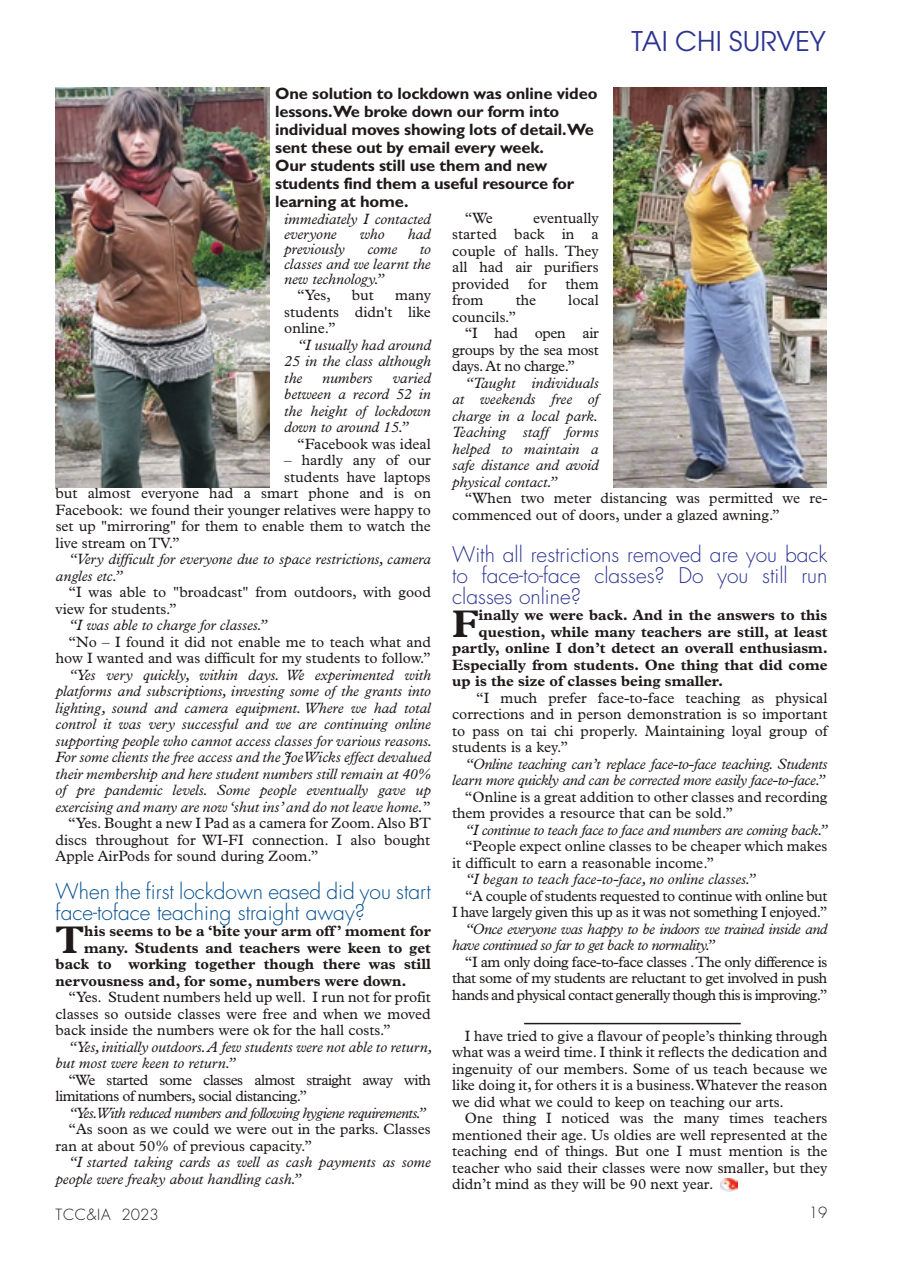
<style>
.page{position:relative;width:898px;height:1268px;background:#fff}
.page>*{position:absolute;margin:0;border:0;box-sizing:border-box;transform-origin:0 0}
.t1{font:700 38.85px "Plantin";color:#201a1a}
.t2{font:27px "Avant Garde";color:#2c3491}
.t3{font:300 21px/21px "Futura";color:#2c3491;text-align:justify}
.t4{font:300 21px/21px "Futura";color:#004d8f}
.t5{font:700 16.5px/18px "Gill Sans";letter-spacing:-.01em;color:#201a1a}
.t6{font:15px/16.5px "Plantin";color:#201a1a;text-align:justify}
.t7{font:italic 15px/16.5px "Plantin";color:#201a1a;text-align:justify}
.t8{font:700 15px "Plantin";color:#201a1a}
.t9{font:italic 15px/16.5px "Plantin";letter-spacing:-.02em;color:#201a1a;text-align:right}
.t10{font:15px/16.5px "Plantin";letter-spacing:-.025em;color:#201a1a;text-align:right}
.t11{font:italic 15px/16.5px "Plantin";letter-spacing:-.03em;color:#201a1a}
.t12{font:15px/16.5px "Plantin";letter-spacing:-.035em;color:#201a1a}
.t13{font:italic 15px "Plantin";letter-spacing:-.035em;color:#201a1a}
.t14{font:300 15px "Futura";letter-spacing:.025em;color:#201a1a}
.t15{font:300 15px "Futura";color:#201a1a}
.s1{font-style:normal}
</style>
<div class="page">
<img style="left:55px;top:87px;width:772px;height:1105px">
<h2 class="t2" style="left:631px;top:31px;width:196px">TAI CHI SURVEY</h2>
<p class="t5" style="left:275px;top:86px;width:324px">One solution to lockdown was online video lessons.We broke down our form into individual moves showing lots of detail.We sent these out by email every week.<br>Our students still use them and new students find them a useful resource for learning at home.</p>
<p class="t6" style="left:452px;top:211px;width:148px;text-indent:81px">eventually started back in a couple of halls. They all had air purifiers provided for them from</p>
<p class="t6" style="left:465px;top:211px;width:30px">“We</p>
<p class="t7" style="left:284px;top:213px;width:148px;line-height:15px">immediately I contacted everyone</p>
<p class="t7" style="left:360px;top:227px;width:26px">who</p>
<p class="t7" style="left:408px;top:227px;width:25px">had</p>
<p class="t7" style="left:284px;top:242px;width:62px">previously</p>
<p class="t7" style="left:367px;top:242px;width:31px">come</p>
<p class="t7" style="left:284px;top:243px;width:148px;line-height:15px;text-indent:136px">to classes and we learnt the new technology.”</p>
<p class="t6" style="left:297px;top:288px;width:35px">“Yes,</p>
<p class="t6" style="left:352px;top:288px;width:23px">but</p>
<p class="t6" style="left:284px;top:288px;width:148px;text-indent:111px">many students didn't like online.”</p>
<p class="t7" style="left:284px;top:338px;width:148px;text-indent:13px">“I usually had around 25 in the class although the</p>
<p class="t6" style="left:516px;top:293px;width:22px">the</p>
<p class="t6" style="left:568px;top:293px;width:32px">local</p>
<p class="t6" style="left:452px;top:310px;width:65px">councils.”</p>
<p class="t10" style="left:465px;top:326px;width:135px">“I had open air</p>
<p class="t10" style="left:452px;top:343px;width:148px">groups by the sea most</p>
<p class="t10" style="left:452px;top:359px;width:125px">days. At no charge.”</p>
<p class="t7" style="left:452px;top:376px;width:148px;text-indent:13px">“Taught individuals at weekends free of charge in a local park.<br>Teaching staff forms helped to maintain a safe distance and avoid physical contact.”</p>
<p class="t6" style="left:452px;top:491px;width:377px;text-indent:13px">“When two meter distancing was permitted we re&shy;commenced out of doors, under a glazed awning.”</p>
<h3 class="t3" style="left:452px;top:545px;width:377px">With all restrictions removed are you back to face-to-face classes? Do you still run classes online?</h3>
<h1 class="t1" style="left:452px;top:610px;width:28px">F</h1>
<p class="t8" style="left:479px;top:610px;width:350px">inally we were back. And in the answers to this</p>
<p class="t7" style="left:284px;top:371px;width:148px;text-indent:108px">varied between a record 52 in the height of lockdown down to around 15.”</p>
<p class="t6" style="left:297px;top:437px;width:135px">“Facebook was ideal</p>
<p class="t6" style="left:284px;top:453px;width:148px">– hardly any of our</p>
<p class="t6" style="left:284px;top:470px;width:148px">students have laptops</p>
<p class="t6" style="left:56px;top:486px;width:377px">but almost everyone had a smart phone and is on</p>
<p class="t6" style="left:56px;top:503px;width:377px">Facebook: we found their younger relatives were happy to</p>
<p class="t6" style="left:56px;top:519px;width:377px">set up "mirroring" for them to enable them to watch the</p>
<p class="t6" style="left:56px;top:536px;width:125px">live stream on TV.”</p>
<p class="t7" style="left:56px;top:552px;width:377px;text-indent:13px">“Very difficult for everyone due to space restrictions, camera angles etc.”</p>
<p class="t6" style="left:56px;top:585px;width:377px;text-indent:13px">“I was able to "broadcast" from outdoors, with good view for students.”</p>
<p class="t7" style="left:68px;top:618px;width:201px">“I was able to charge for classes.”</p>
<p class="t6" style="left:56px;top:635px;width:377px;text-align:right">“No – I found it did not enable me to teach what and how I wanted and was difficult for my students to follow.”</p>
<p class="t7" style="left:68px;top:668px;width:364px">“Yes very quickly, within days. We experimented with</p>
<p class="t7" style="left:56px;top:684px;width:377px">platforms and subscriptions, investing some of the grants into</p>
<p class="t7" style="left:56px;top:701px;width:377px">lighting, sound and camera equipment. Where we had total</p>
<p class="t7" style="left:56px;top:717px;width:377px">control it was very successful and we are continuing online</p>
<p class="t7" style="left:56px;top:734px;width:378px">supporting people who cannot access classes for various reasons.</p>
<p class="t7" style="left:56px;top:750px;width:377px">For some clients the free access and the JoeWicks effect devalued</p>
<p class="t7" style="left:56px;top:767px;width:377px">their membership and here student numbers still remain at 40%</p>
<p class="t7" style="left:56px;top:783px;width:377px">of pre pandemic levels. Some people eventually gave up</p>
<p class="t7" style="left:55px;top:800px;width:377px">exercising and many are now ‘shut ins’ and do not leave home.<span class="s1">”</span></p>
<p class="t6" style="left:68px;top:816px;width:364px">“Yes. Bought a new I Pad as a camera for Zoom. Also BT</p>
<p class="t6" style="left:56px;top:833px;width:376px">discs throughout for WI-FI connection. I also bought</p>
<p class="t6" style="left:56px;top:849px;width:264px">Apple AirPods for sound during Zoom.”</p>
<h3 class="t4" style="left:56px;top:882px;width:377px">When the first lockdown eased did you start face-toface teaching straight away?</h3>
<h1 class="t1" style="left:56px;top:926px;width:30px">T</h1>
<p class="t8" style="left:84px;top:926px;width:348px">his seems to be a ‘bite your arm off ’ moment for</p>
<p class="t7" style="left:322px;top:371px;width:52px">numbers</p>
<p class="t8" style="left:479px;top:627px;width:350px">question, while many teachers are still, at least</p>
<p class="t8" style="left:452px;top:643px;width:377px">partly, online I don’t detect an overall enthusiasm.</p>
<p class="t8" style="left:452px;top:660px;width:377px">Especially from students. One thing that did come</p>
<p class="t8" style="left:452px;top:676px;width:273px">up is the size of classes being smaller.</p>
<p class="t6" style="left:452px;top:691px;width:377px;text-indent:24px">“I much prefer face-to-face teaching as physical corrections and in person demonstration is so important to pass on tai chi properly. Maintaining loyal group of students is a key.”</p>
<p class="t9" style="left:452px;top:757px;width:377px">“Online teaching can’t replace face-to-face teaching. Students learn more quickly and can be corrected more easily face-to-face.”</p>
<p class="t6" style="left:452px;top:790px;width:377px;text-indent:13px">“Online is a great addition to other classes and recording them provides a resource that can be sold.”</p>
<p class="t9" style="left:465px;top:823px;width:364px">“I continue to teach face to face and numbers are coming back.”</p>
<p class="t6" style="left:452px;top:839px;width:377px;text-indent:13px">“People expect online classes to be cheaper which makes it difficult to earn a reasonable income.”</p>
<p class="t7" style="left:465px;top:872px;width:292px">“I began to teach face-to-face, no online classes.”</p>
<p class="t10" style="left:452px;top:889px;width:377px">“A couple of students requested to continue with online but<br>I have largely given this up as it was not something I enjoyed.”</p>
<p class="t11" style="left:452px;top:922px;width:377px;text-indent:13px">“Once everyone was happy to be indoors we trained inside and have continued so far to get back to normality.”</p>
<p class="t6" style="left:452px;top:955px;width:377px;text-indent:13px">“I am only doing face-to-face classes .The only difference is that some of my students are reluctant to get involved in push hands and physical contact generally though this is improving.”</p>
<p class="t8" style="left:84px;top:942px;width:348px">many. Students and teachers were keen to get</p>
<p class="t8" style="left:56px;top:959px;width:377px">back to working together though there was still</p>
<p class="t8" style="left:56px;top:975px;width:353px">nervousness and, for some, numbers were down.</p>
<p class="t6" style="left:56px;top:990px;width:377px;text-indent:13px">“Yes. Student numbers held up well. I run not for profit classes so outside classes were free and when we moved back inside the numbers were ok for the hall costs.”</p>
<p class="t7" style="left:56px;top:1040px;width:378px;text-indent:13px">“Yes,initially outdoors.A few students were not able to return, but most were keen to return.”</p>
<p class="t12" style="left:56px;top:1073px;width:377px;text-indent:13px">“We started some classes almost straight away with limitations of numbers, social distancing.”</p>
<p class="t13" style="left:68px;top:1107px;width:359px">“Yes.With reduced numbers and following hygiene requirements.”</p>
<p class="t6" style="left:56px;top:1122px;width:377px;text-indent:13px">“As soon as we could we were out in the parks. Classes ran at about 50% of previous capacity.”</p>
<p class="t7" style="left:56px;top:1155px;width:377px;text-indent:13px">“I started taking cards as well as cash payments as some people were freaky about handling cash.”</p>
<p class="t6" style="left:452px;top:1028px;width:377px;text-indent:13px">I have tried to give a flavour of people’s thinking through what was a weird time. I think it reflects the dedication and ingenuity of our members. Some of us teach because we like doing it, for others it is a business.Whatever the reason we did what we could to keep on teaching our arts.</p>
<p class="t6" style="left:452px;top:1111px;width:377px;text-indent:13px">One thing I noticed was the many times teachers mentioned their age. Us oldies are well represented at the teaching end of things. But one I must mention is the teacher who said their classes were now smaller, but they didn’t mind as they will be 90 next year.</p>
<p class="t14" style="left:56px;top:1207px;width:105px">TCC&amp;IA 2023</p>
<p class="t15" style="left:809px;top:1206px;width:20px">19</p>
</div>
